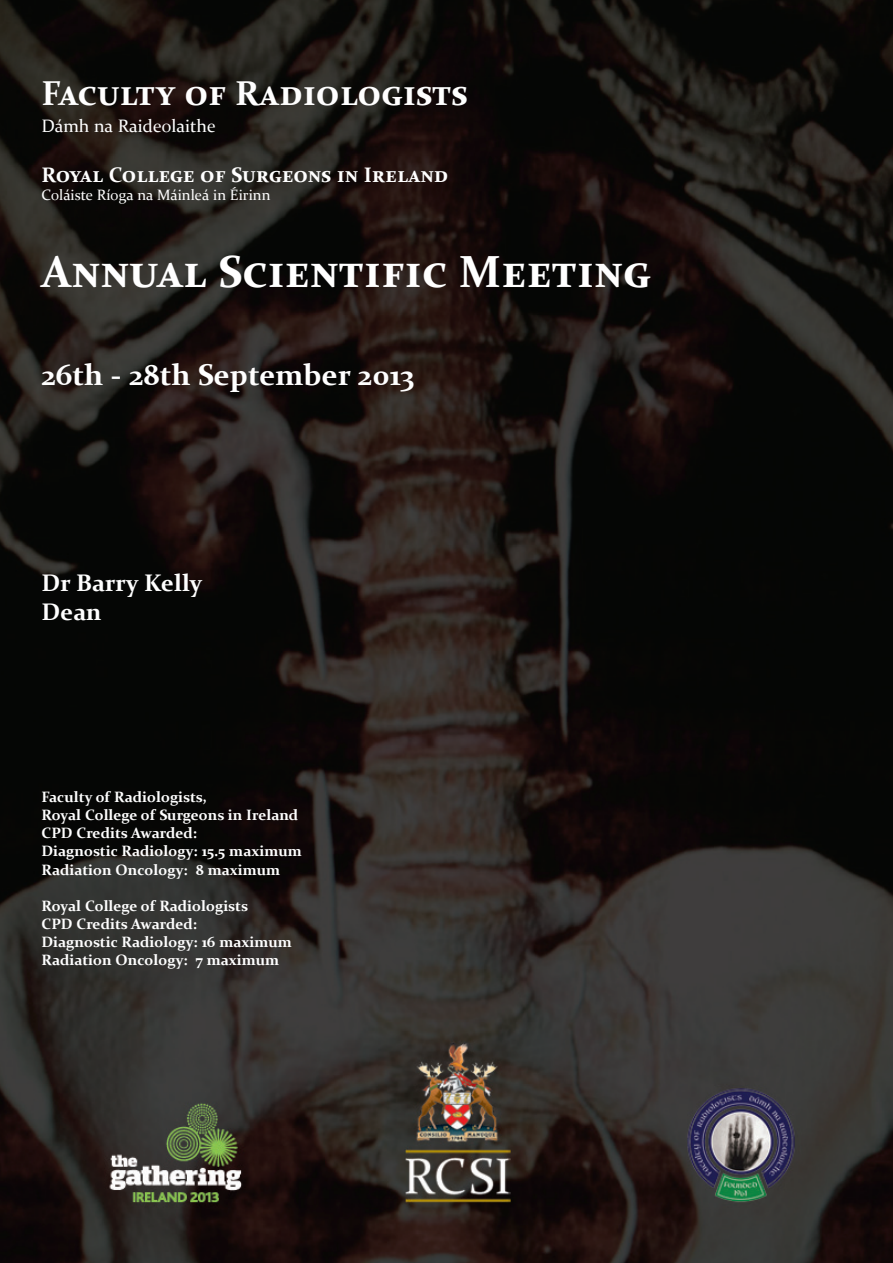
<style>
.page{position:relative;width:893px;height:1263px;background:#fff}
.page>*{position:absolute;margin:0;border:0;box-sizing:border-box;transform-origin:0 0}
.t1{font:700 45px "Constantia";color:#fff}
.t2{font:700 34.5px "Constantia";letter-spacing:.005em;color:#fff}
.t3{font:700 30px "Constantia";color:#fff}
.t4{font:700 24px/29px "Constantia";color:#fff}
.t5{font:700 21px "Constantia";color:#fff}
.t6{font:18px "Constantia";color:#fff}
.t7{font:700 15px/18.1px "Constantia";color:#fff}
.t8{font:15px "Constantia";color:#fff}
</style>
<div class="page">
<img style="left:0;top:0;width:893px;height:1263px">
<h2 class="t2" style="left:41px;top:69px;width:428px">Faculty of Radiologists</h2>
<p class="t6" style="left:41px;top:113px;width:176px">Dámh na Raideolaithe</p>
<h3 class="t5" style="left:41px;top:161px;width:408px">Royal College of Surgeons in Ireland</h3>
<p class="t8" style="left:41px;top:185px;width:230px">Coláiste Ríoga na Máinleá in Éirinn</p>
<h1 class="t1" style="left:41px;top:241px;width:611px">Annual Scientific Meeting</h1>
<h3 class="t3" style="left:41px;top:354px;width:374px">26th - 28th September 2013</h3>
<h3 class="t4" style="left:41px;top:567px;width:162px">Dr Barry Kelly<br>Dean</h3>
<p class="t7" style="left:41px;top:787px;width:262px">Faculty of Radiologists,<br>Royal College of Surgeons in Ireland<br>CPD Credits Awarded:<br>Diagnostic Radiology: 15.5 maximum<br>Radiation Oncology: 8 maximum</p>
<p class="t7" style="left:41px;top:896px;width:252px">Royal College of Radiologists<br>CPD Credits Awarded:<br>Diagnostic Radiology: 16 maximum<br>Radiation Oncology: 7 maximum</p>
</div>
